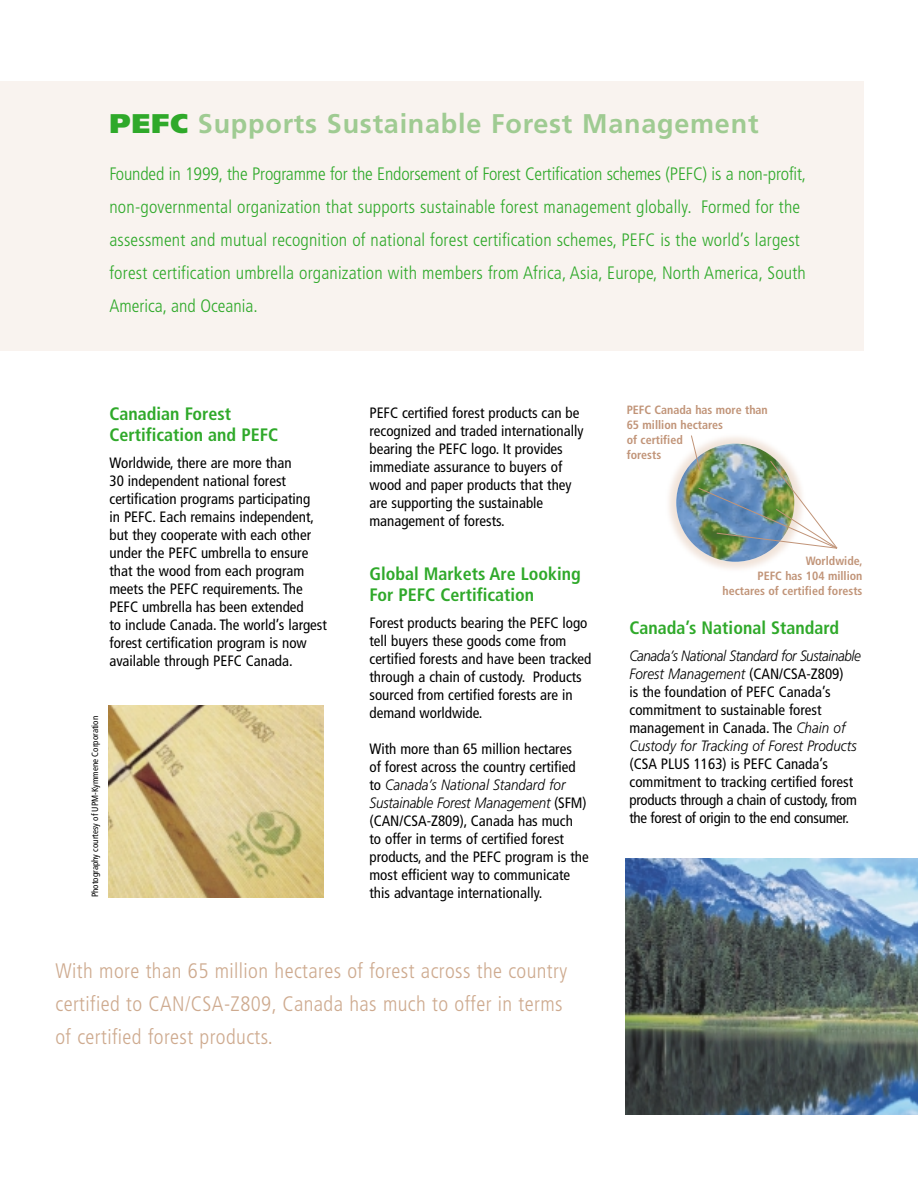
<style>
.page{position:relative;width:918px;height:1188px;background:#fff}
.page>*{position:absolute;margin:0;border:0;box-sizing:border-box;transform-origin:0 0}
.t1{font:700 27px "Frutiger";letter-spacing:.03em;color:#9fcb92}
.t2{font:300 condensed 21px/33px "Frutiger";letter-spacing:.02em;color:#ceaa8f}
.t3{font:300 condensed 18px/33px "Frutiger";letter-spacing:.01em;color:#2fa92a}
.t4{font:700 condensed 18px/21px "Frutiger";color:#2fa92a}
.t5{font:condensed 15px/18px "Frutiger";color:#000}
.t6{font:italic 300 15px/18px "Frutiger";color:#000;scale:.9 1}
.t7{font:condensed 15px/18px "Frutiger";letter-spacing:-.02em;color:#000}
.t8{font:700 condensed 12px/15px "Frutiger";color:#c19478;text-align:right}
.t9{font:condensed 9px "Frutiger";color:#000}
.s1{font-weight:900;color:#2fa92a}
.s2{font-weight:300;font-style:italic;font-stretch:normal}
.s3{font-weight:400;font-style:normal;font-stretch:condensed}
</style>
<div class="page">
<div style="left:0;top:81px;width:864px;height:270px;background:#f9f3ef"></div>
<img style="left:108px;top:705px;width:216px;height:193px">
<img style="left:625px;top:858px;width:293px;height:257px">
<img style="left:676px;top:452px;width:110px;height:110px">
<img style="left:690px;top:435px;width:148px;height:114px">
<h1 class="t1" style="left:110px;top:112px;width:651px"><span class="s1">PEFC</span> Supports Sustainable Forest Management</h1>
<p class="t3" style="left:109px;top:159px;width:698px">Founded in 1999, the Programme for the Endorsement of Forest Certification schemes (PEFC) is a non-profit, non-governmental organization that supports sustainable forest management globally. Formed for the assessment and mutual recognition of national forest certification schemes, PEFC is the world’s largest forest certification umbrella organization with members from Africa, Asia, Europe, North America, South America, and Oceania.</p>
<p class="t4" style="left:110px;top:405px;width:170px">Canadian Forest<br>Certification and PEFC</p>
<p class="t5" style="left:110px;top:455px;width:219px">Worldwide, there are more than<br>30 independent national forest certification programs participating<br>in PEFC. Each remains independent, but they cooperate with each other under the PEFC umbrella to ensure that the wood from each program meets the PEFC requirements. The PEFC umbrella has been extended<br>to include Canada. The world’s largest forest certification program is now available through PEFC Canada.</p>
<p class="t9" style="left:91px;top:897px;width:183px;rotate:-90deg">Photography courtesy of UPM-Kymmene Corporation</p>
<p class="t5" style="left:369px;top:405px;width:215px">PEFC certified forest products can be recognized and traded internationally bearing the PEFC logo. It provides immediate assurance to buyers of wood and paper products that they are supporting the sustainable management of forests.</p>
<p class="t4" style="left:369px;top:564px;width:213px">Global Markets Are Looking<br>For PEFC Certification</p>
<p class="t5" style="left:369px;top:615px;width:223px">Forest products bearing the PEFC logo tell buyers these goods come from certified forests and have been tracked through a chain of custody. Products sourced from certified forests are in demand worldwide.</p>
<p class="t5" style="left:369px;top:741px;width:221px">With more than 65 million hectares<br>of forest across the country certified to <span class="s2">Canada’s National Standard for Sustainable Forest Management</span> (SFM) (CAN/CSA-Z809), Canada has much<br>to offer in terms of certified forest products, and the PEFC program is the most efficient way to communicate this advantage internationally.</p>
<p class="t8" style="left:627px;top:403px;width:143px;text-align:left">PEFC Canada has more than<br>65 million hectares<br>of certified<br>forests</p>
<p class="t8" style="left:722px;top:554px;width:142px">Worldwide,<br>PEFC has 104 million hectares of certified forests</p>
<p class="t4" style="left:630px;top:618px;width:211px">Canada’s National Standard</p>
<p class="t6" style="left:630px;top:648px;width:258px">Canada’s National Standard for Sustainable Forest Management <span class="s3">(CAN/CSA-Z809)<br>is the foundation of PEFC Canada’s commitment to sustainable forest management in Canada. The</span> Chain of Custody for Tracking of Forest Products</p>
<p class="t7" style="left:630px;top:756px;width:229px">(CSA PLUS 1163) is PEFC Canada’s commitment to tracking certified forest products through a chain of custody, from the forest of origin to the end consumer.</p>
<h2 class="t2" style="left:56px;top:956px;width:513px">With more than 65 million hectares of forest across the country certified to CAN/CSA-Z809, Canada has much to offer in terms of certified forest products.</h2>
</div>
